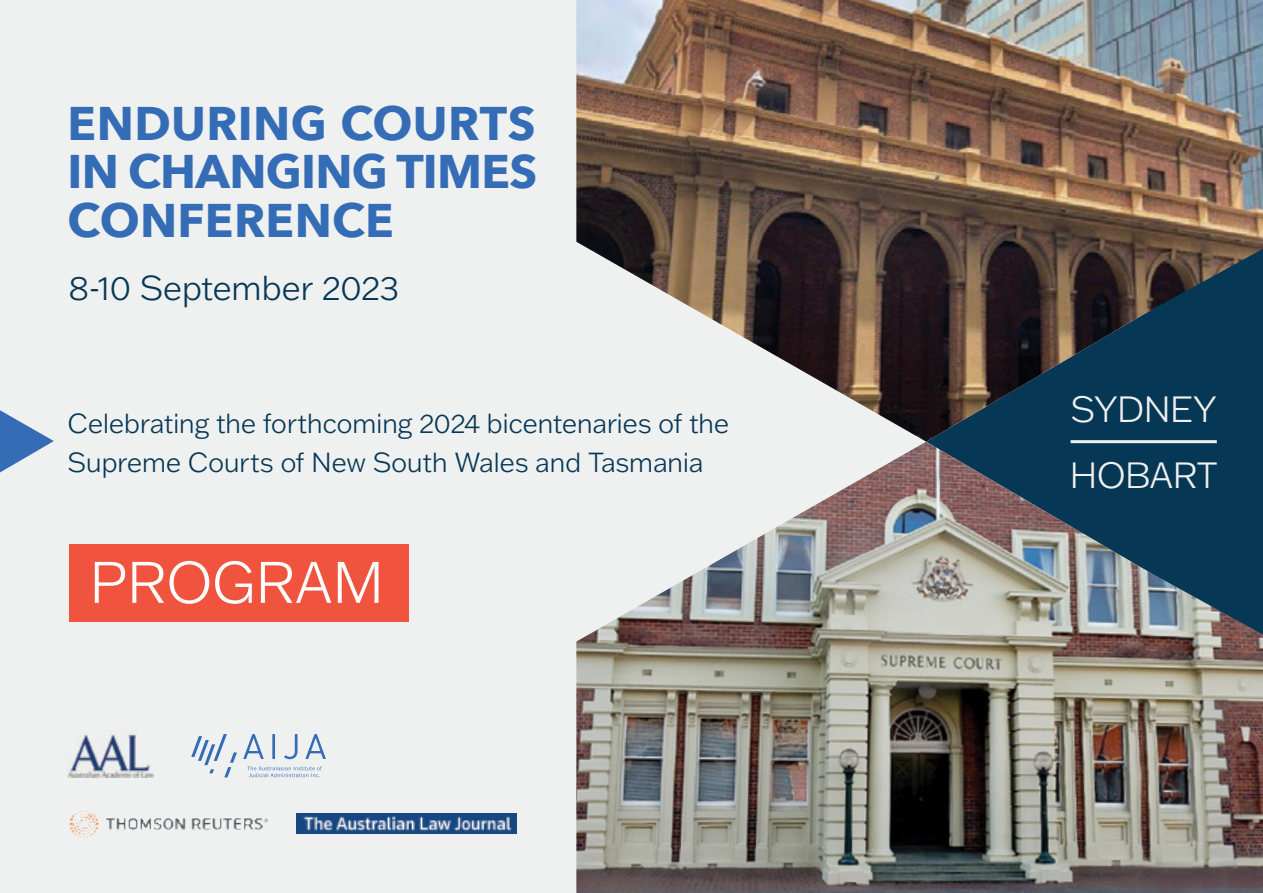
<style>
.page{position:relative;width:1263px;height:893px;background:#eff0f0}
.page>*{position:absolute;margin:0;border:0;box-sizing:border-box;transform-origin:0 0}
.t1{font:300 57.3px "Franklin Gothic ATF";letter-spacing:-.015em;color:#fff}
.t2{font:700 47.1px/48.9px "Avenir Next";letter-spacing:.005em;color:#346cb5;text-align:justify}
.t3{font:300 35.7px "Franklin Gothic ATF";letter-spacing:-.03em;color:#eff0f0}
.t4{font:300 33.9px "Franklin Gothic ATF";letter-spacing:-.02em;color:#063755}
.t5{font:300 27px/38.8px "Franklin Gothic ATF";letter-spacing:-.02em;color:#063755}
</style>
<div class="page">
<img style="left:576px;top:0;width:687px;height:893px">
<svg style="left:191px;top:734px;width:46px;height:43px"></svg>
<svg style="left:243px;top:734px;width:21px;height:25px"></svg>
<hr style="left:272px;top:734px;width:3px;height:25px;background:#346cb5">
<svg style="left:284px;top:734px;width:13px;height:25px"></svg>
<svg style="left:305px;top:734px;width:21px;height:25px"></svg>
<svg style="left:247px;top:766px;width:75px;height:11px"></svg>
<img style="left:69px;top:810px;width:199px;height:28px">
<img style="left:67px;top:734px;width:87px;height:43px">
<svg style="left:0;top:410px;width:54px;height:62px"></svg>
<div style="left:69px;top:544px;width:340px;height:78px;background:#f0543f"></div>
<hr style="left:1070px;top:440px;width:147px;height:3px;background:#eff0f0">
<img style="left:296px;top:814px;width:220px;height:19px">
<h2 class="t2" style="left:68px;top:98px;width:471px">ENDURING COURTS IN CHANGING TIMES CONFERENCE</h2>
<p class="t4" style="left:69px;top:265px;width:332px">8-10 September 2023</p>
<p class="t5" style="left:68px;top:403px;width:663px">Celebrating the forthcoming 2024 bicentenaries of the<br>Supreme Courts of New South Wales and Tasmania</p>
<h1 class="t1" style="left:89px;top:544px;width:297px">PROGRAM</h1>
<h3 class="t3" style="left:1071px;top:385px;width:148px">SYDNEY</h3>
<h3 class="t3" style="left:1069px;top:452px;width:150px">HOBART</h3>
</div>
